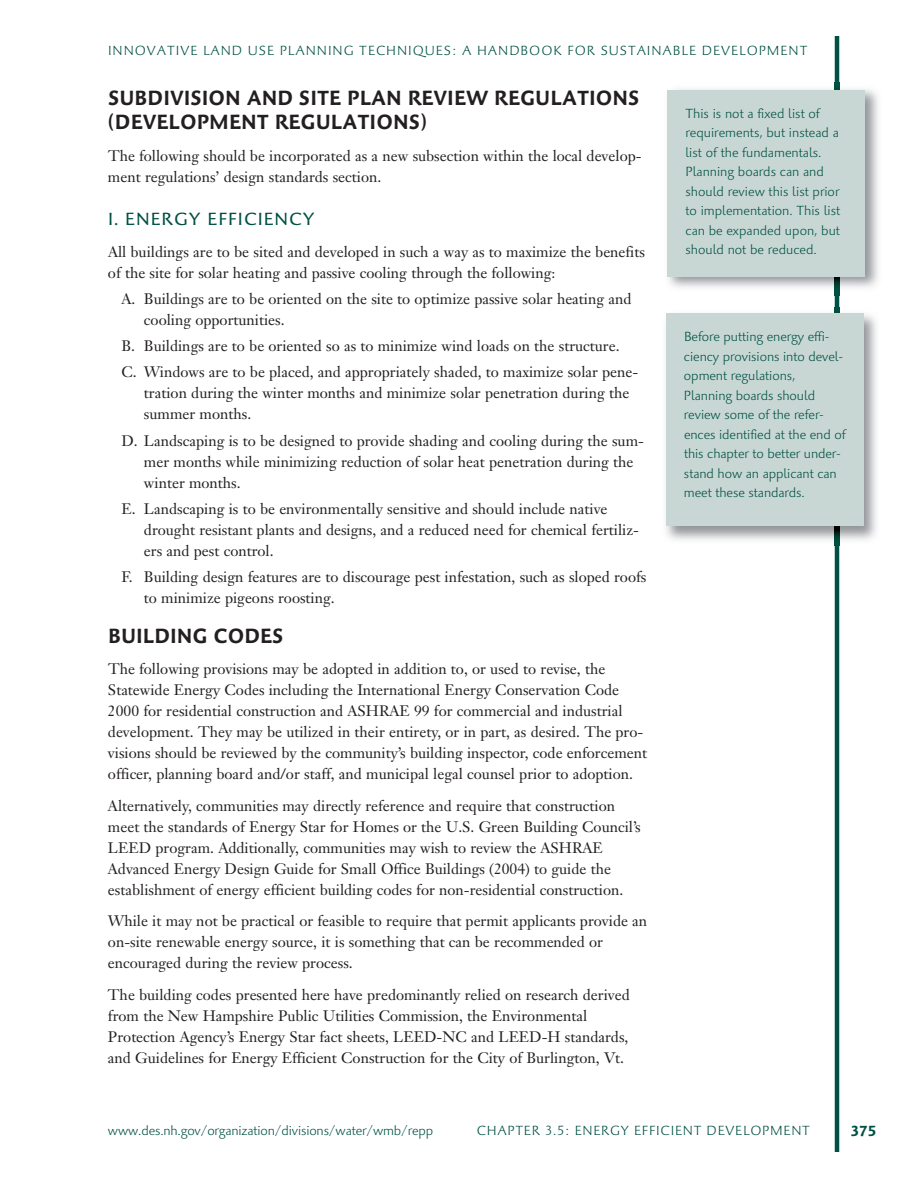
<style>
.page{position:relative;width:918px;height:1188px;background:#fff}
.page>*{position:absolute;margin:0;border:0;box-sizing:border-box;transform-origin:0 0}
.t1{font:700 21px/24px "Palatino Sans Com";color:#231f20}
.t2{font:18px "Palatino Sans Com";letter-spacing:.055em;color:#005143}
.t3{font:15px/21px "Janson Text";color:#231f20}
.t4{font:700 15px "Palatino Sans Com";color:#005143}
.t5{font:300 13.5px/19.5px "Palatino Sans Com";color:#005143}
.t6{font:300 13.5px "Palatino Sans Com";letter-spacing:.07em;color:#005143}
.t7{font:300 13.5px "Palatino Sans Com";letter-spacing:.055em;color:#005143}
</style>
<div class="page">
<hr style="left:835px;top:36px;width:4px;height:1116px;background:#005143">
<img style="left:667px;top:83px;width:212px;height:213px">
<div style="left:668px;top:90px;width:198px;height:186px;background:#c8d7d4"></div>
<img style="left:666px;top:307px;width:211px;height:239px">
<div style="left:666px;top:314px;width:198px;height:212px;background:#c8d7d4"></div>
<p class="t6" style="left:108px;top:42px;width:701px">INNOVATIVE LAND USE PLANNING TECHNIQUES: A HANDBOOK FOR SUSTAINABLE DEVELOPMENT</p>
<h1 class="t1" style="left:108px;top:86px;width:533px">SUBDIVISION AND SITE PLAN REVIEW REGULATIONS (DEVELOPMENT REGULATIONS)</h1>
<p class="t3" style="left:108px;top:146px;width:535px">The following should be incorporated as a new subsection within the local develop&shy;ment regulations’ design standards section.</p>
<p class="t2" style="left:108px;top:208px;width:208px">I. ENERGY EFFICIENCY</p>
<p class="t3" style="left:108px;top:242px;width:539px">All buildings are to be sited and developed in such a way as to maximize the benefits of the site for solar heating and passive cooling through the following:</p>
<p class="t3" style="left:144px;top:290px;width:489px;text-indent:-23px">A. Buildings are to be oriented on the site to optimize passive solar heating and cooling opportunities.</p>
<p class="t3" style="left:121px;top:334px;width:518px;line-height:26.2px">B. Buildings are to be oriented so as to minimize wind loads on the structure.<br>C. Windows are to be placed, and appropriately shaded, to maximize solar pene-</p>
<p class="t3" style="left:144px;top:384px;width:487px">tration during the winter months and minimize solar penetration during the summer months.</p>
<p class="t3" style="left:144px;top:431px;width:502px;text-indent:-22px">D. Landscaping is to be designed to provide shading and cooling during the sum&shy;mer months while minimizing reduction of solar heat penetration during the winter months.</p>
<p class="t3" style="left:144px;top:500px;width:496px;text-indent:-22px">E. Landscaping is to be environmentally sensitive and should include native drought resistant plants and designs, and a reduced need for chemical fertiliz&shy;ers and pest control.</p>
<p class="t3" style="left:144px;top:568px;width:504px;text-indent:-22px">F. Building design features are to discourage pest infestation, such as sloped roofs to minimize pigeons roosting.</p>
<h1 class="t1" style="left:108px;top:624px;width:177px">BUILDING CODES</h1>
<p class="t3" style="left:108px;top:660px;width:541px">The following provisions may be adopted in addition to, or used to revise, the Statewide Energy Codes including the International Energy Conservation Code 2000 for residential construction and ASHRAE 99 for commercial and industrial development. They may be utilized in their entirety, or in part, as desired. The pro&shy;visions should be reviewed by the community’s building inspector, code enforcement officer, planning board and/or staff, and municipal legal counsel prior to adoption.</p>
<p class="t3" style="left:108px;top:797px;width:534px">Alternatively, communities may directly reference and require that construction meet the standards of Energy Star for Homes or the U.S. Green Building Council’s LEED program. Additionally, communities may wish to review the ASHRAE Advanced Energy Design Guide for Small Office Buildings (2004) to guide the establishment of energy efficient building codes for non-residential construction.</p>
<p class="t3" style="left:108px;top:912px;width:541px">While it may not be practical or feasible to require that permit applicants provide an on-site renewable energy source, it is something that can be recommended or encouraged during the review process.</p>
<p class="t3" style="left:108px;top:986px;width:523px">The building codes presented here have predominantly relied on research derived from the New Hampshire Public Utilities Commission, the Environmental Protection Agency’s Energy Star fact sheets, LEED-NC and LEED-H standards, and Guidelines for Energy Efficient Construction for the City of Burlington, Vt.</p>
<p class="t5" style="left:686px;top:103px;width:156px">This is not a fixed list of requirements, but instead a list of the fundamentals.<br>Planning boards can and should review this list prior to implementation. This list can be expanded upon, but should not be reduced.</p>
<p class="t5" style="left:684px;top:327px;width:163px">Before putting energy effi&shy;ciency provisions into devel&shy;opment regulations,<br>Planning boards should review some of the refer&shy;ences identified at the end of this chapter to better under&shy;stand how an applicant can meet these standards.</p>
<p class="t5" style="left:108px;top:1120px;width:327px">www.des.nh.gov/organization/divisions/water/wmb/repp</p>
<p class="t7" style="left:477px;top:1122px;width:335px">CHAPTER 3.5: ENERGY EFFICIENT DEVELOPMENT</p>
<p class="t4" style="left:850px;top:1121px;width:28px">375</p>
</div>
